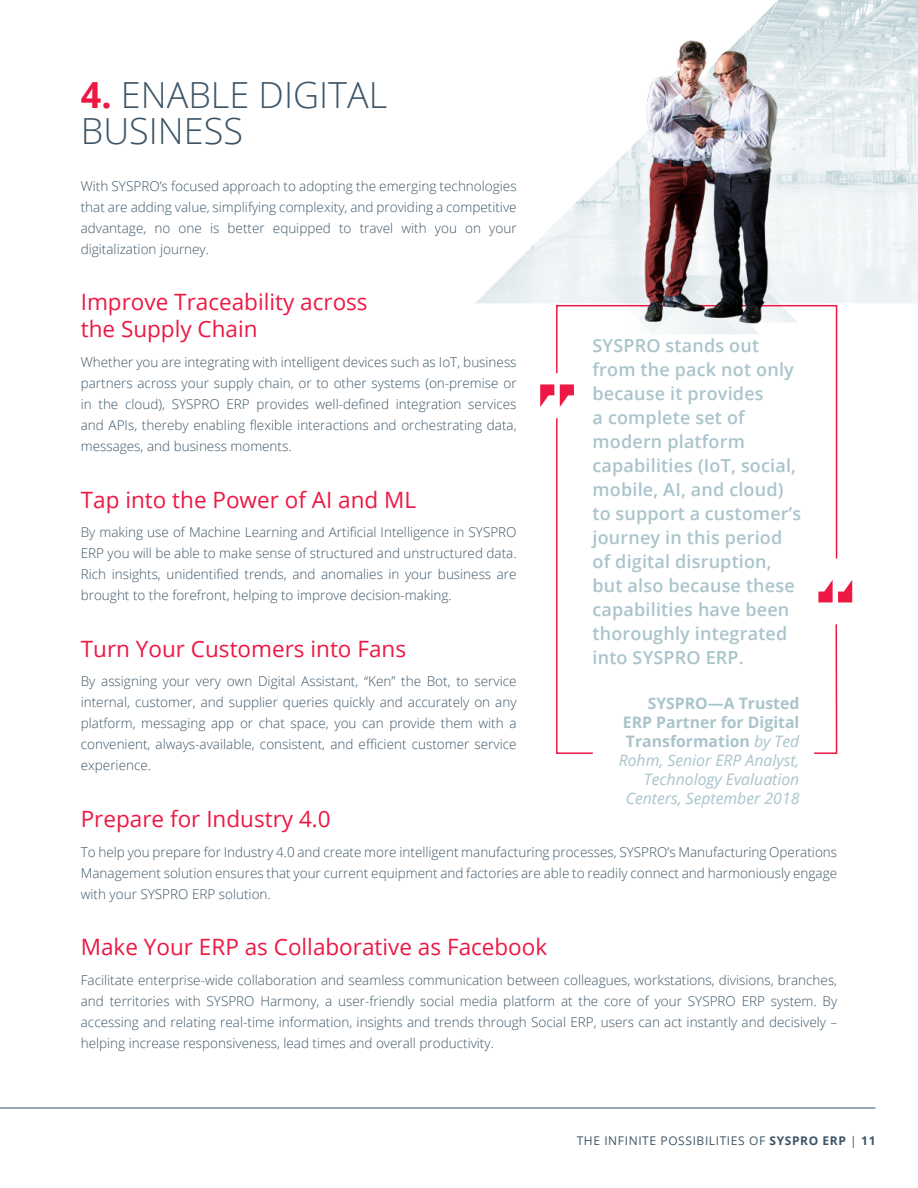
<style>
.page{position:relative;width:918px;height:1188px;background:#fff}
.page>*{position:absolute;margin:0;border:0;box-sizing:border-box;transform-origin:0 0}
.t1{font:300 36px/36px "Open Sans";color:#3d5567}
.t2{font:22.5px/27px "Open Sans";color:#ed1844}
.t3{font:600 18px/24px "Open Sans";letter-spacing:.01em;color:#a9c4cb}
.t4{font:italic 15.75px/18.9px "Open Sans";color:#a9c4cb;text-align:right}
.t5{font:300 13.5px/21px "Open Sans";color:#3d5567;text-align:justify}
.t6{font:12px "Open Sans";letter-spacing:.05em;color:#3d5567}
.s1{font-weight:700;color:#ed1844}
.s2{font-weight:700;font-style:normal}
.s3{font-weight:700}
</style>
<div class="page">
<img style="left:476px;top:0;width:442px;height:303px">
<svg style="left:594px;top:276px;width:30px;height:28px"></svg>
<svg style="left:540px;top:384px;width:14px;height:23px"></svg>
<svg style="left:818px;top:580px;width:34px;height:22px"></svg>
<svg style="left:556px;top:304px;width:282px;height:255px"></svg>
<svg style="left:814px;top:624px;width:24px;height:130px"></svg>
<svg style="left:556px;top:417px;width:38px;height:337px"></svg>
<img style="left:624px;top:36px;width:176px;height:298px">
<img style="left:660px;top:90px;width:85px;height:81px">
<hr style="left:0;top:1108px;width:875px;height:1px;background:#3d5567">
<h1 class="t1" style="left:81px;top:76px;width:308px"><span class="s1">4.</span> ENABLE DIGITAL<br>BUSINESS</h1>
<p class="t5" style="left:81px;top:175px;width:437px">With SYSPRO’s focused approach to adopting the emerging technologies that are adding value, simplifying complexity, and providing a competitive advantage, no one is better equipped to travel with you on your digitalization journey.</p>
<h2 class="t2" style="left:81px;top:288px;width:288px">Improve Traceability across the Supply Chain</h2>
<p class="t5" style="left:81px;top:351px;width:437px">Whether you are integrating with intelligent devices such as IoT, business partners across your supply chain, or to other systems (on-premise or in the cloud), SYSPRO ERP provides well-defined integration services and APIs, thereby enabling flexible interactions and orchestrating data, messages, and business moments.</p>
<h2 class="t2" style="left:81px;top:485px;width:337px">Tap into the Power of AI and ML</h2>
<p class="t5" style="left:81px;top:521px;width:437px">By making use of Machine Learning and Artificial Intelligence in SYSPRO ERP you will be able to make sense of structured and unstructured data.<br>Rich insights, unidentified trends, and anomalies in your business are brought to the forefront, helping to improve decision-making.</p>
<h2 class="t2" style="left:81px;top:635px;width:327px">Turn Your Customers into Fans</h2>
<p class="t5" style="left:81px;top:671px;width:437px">By assigning your very own Digital Assistant, “Ken” the Bot, to service internal, customer, and supplier queries quickly and accurately on any platform, messaging app or chat space, you can provide them with a convenient, always-available, consistent, and efficient customer service experience.</p>
<h2 class="t2" style="left:81px;top:805px;width:252px">Prepare for Industry 4.0</h2>
<p class="t5" style="left:81px;top:841px;width:758px">To help you prepare for Industry 4.0 and create more intelligent manufacturing processes, SYSPRO’s Manufacturing Operations Management solution ensures that your current equipment and factories are able to readily connect and harmoniously engage with your SYSPRO ERP solution.</p>
<h2 class="t2" style="left:81px;top:933px;width:468px">Make Your ERP as Collaborative as Facebook</h2>
<p class="t5" style="left:81px;top:969px;width:758px">Facilitate enterprise-wide collaboration and seamless communication between colleagues, workstations, divisions, branches, and territories with SYSPRO Harmony, a user-friendly social media platform at the core of your SYSPRO ERP system. By accessing and relating real-time information, insights and trends through Social ERP, users can act instantly and decisively – helping increase responsiveness, lead times and overall productivity.</p>
<p class="t3" style="left:593px;top:333px;width:210px">SYSPRO stands out from the pack not only because it provides<br>a complete set of modern platform capabilities (IoT, social, mobile, AI, and cloud) to support a customer’s journey in this period of digital disruption, but also because these capabilities have been thoroughly integrated into SYSPRO ERP.</p>
<p class="t4" style="left:619px;top:694px;width:182px"><span class="s2">SYSPRO—A Trusted<br>ERP Partner for Digital<br>Transformation</span> by Ted<br>Rohm, Senior ERP Analyst,<br>Technology Evaluation<br>Centers, September 2018</p>
<p class="t6" style="left:577px;top:1133px;width:300px">THE INFINITE POSSIBILITIES OF <span class="s3">SYSPRO ERP</span> | <span class="s3">11</span></p>
</div>
